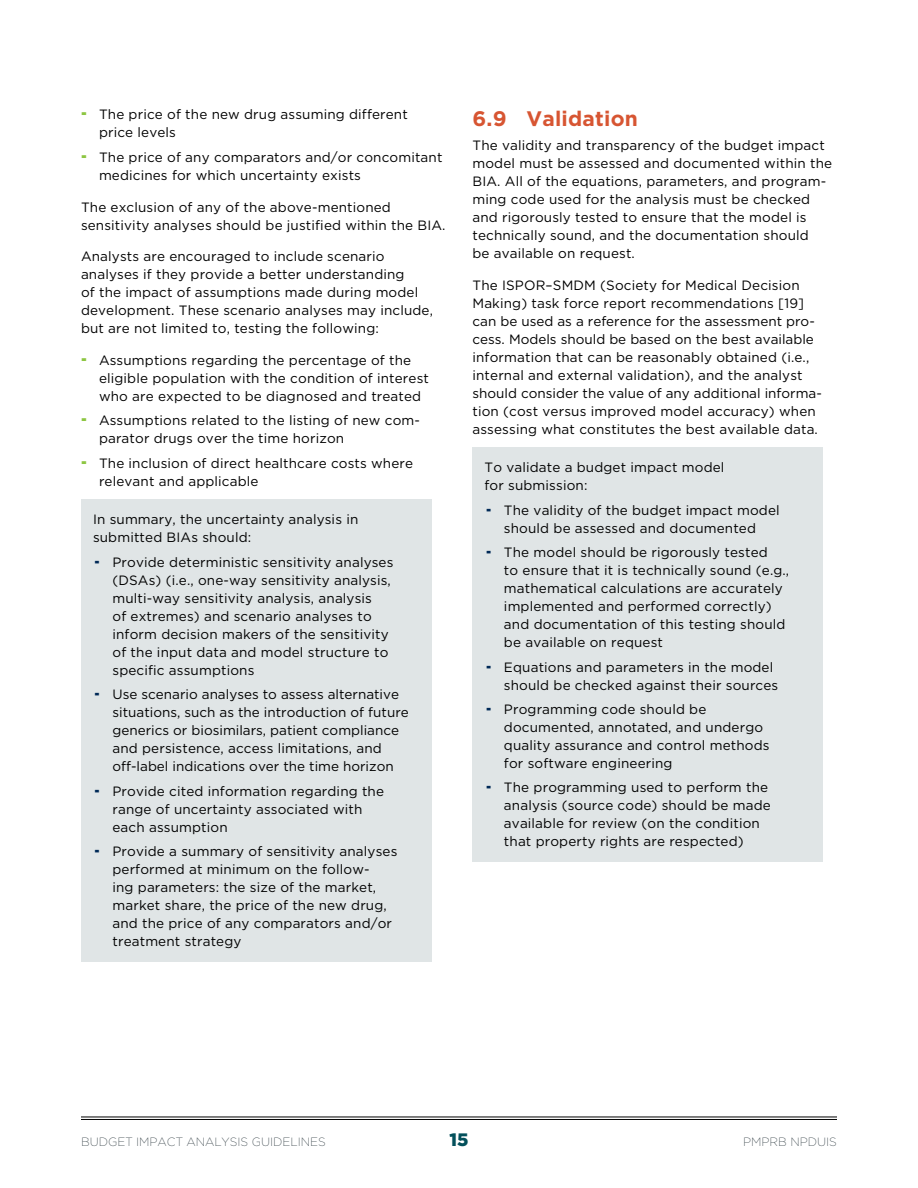
<style>
.page{position:relative;width:918px;height:1188px;background:#fff}
.page>*{position:absolute;margin:0;border:0;box-sizing:border-box;transform-origin:0 0}
.t1{font:700 21px "Gotham HTF";letter-spacing:.01em;color:#d75532}
.t2{font:900 18px "Gotham HTF";color:#03505b}
.t3{font:13.5px/18px "Gotham HTF";letter-spacing:.01em;color:#000}
.t4{font:200 12px "Gotham HTF";color:#303c42}
</style>
<div class="page">
<hr style="left:81px;top:1117px;width:756px;height:1px;background:#000">
<hr style="left:81px;top:1119px;width:756px;height:1px;background:#000">
<div style="left:81px;top:500px;width:351px;height:58px;background:#e0e5e6"></div>
<div style="left:81px;top:549px;width:351px;height:141px;background:#e0e5e6"></div>
<div style="left:81px;top:681px;width:351px;height:106px;background:#e0e5e6"></div>
<div style="left:81px;top:778px;width:351px;height:69px;background:#e0e5e6"></div>
<div style="left:81px;top:838px;width:351px;height:124px;background:#e0e5e6"></div>
<div style="left:472px;top:447px;width:352px;height:59px;background:#e0e5e6"></div>
<div style="left:472px;top:497px;width:352px;height:51px;background:#e0e5e6"></div>
<div style="left:472px;top:539px;width:352px;height:124px;background:#e0e5e6"></div>
<div style="left:472px;top:654px;width:352px;height:51px;background:#e0e5e6"></div>
<div style="left:472px;top:696px;width:352px;height:88px;background:#e0e5e6"></div>
<div style="left:472px;top:774px;width:352px;height:88px;background:#e0e5e6"></div>
<p class="t3" style="left:99px;top:105px;width:310px">The price of the new drug assuming different price levels</p>
<p class="t3" style="left:99px;top:148px;width:345px">The price of any comparators and/or concomitant medicines for which uncertainty exists</p>
<p class="t3" style="left:81px;top:198px;width:366px">The exclusion of any of the above-mentioned sensitivity analyses should be justified within the BIA.</p>
<p class="t3" style="left:81px;top:247px;width:354px">Analysts are encouraged to include scenario analyses if they provide a better understanding<br>of the impact of assumptions made during model development. These scenario analyses may include, but are not limited to, testing the following:</p>
<p class="t3" style="left:99px;top:351px;width:332px">Assumptions regarding the percentage of the eligible population with the condition of interest who are expected to be diagnosed and treated</p>
<p class="t3" style="left:99px;top:411px;width:323px">Assumptions related to the listing of new com&shy;parator drugs over the time horizon</p>
<p class="t3" style="left:99px;top:454px;width:316px">The inclusion of direct healthcare costs where relevant and applicable</p>
<p class="t3" style="left:93px;top:510px;width:267px">In summary, the uncertainty analysis in submitted BIAs should:</p>
<p class="t3" style="left:112px;top:553px;width:283px">Provide deterministic sensitivity analyses (DSAs) (i.e., one-way sensitivity analysis, multi-way sensitivity analysis, analysis<br>of extremes) and scenario analyses to inform decision makers of the sensitivity of the input data and model structure to specific assumptions</p>
<p class="t3" style="left:112px;top:685px;width:298px">Use scenario analyses to assess alternative situations, such as the introduction of future generics or biosimilars, patient compliance and persistence, access limitations, and off-label indications over the time horizon</p>
<p class="t3" style="left:112px;top:782px;width:273px">Provide cited information regarding the range of uncertainty associated with each assumption</p>
<p class="t3" style="left:112px;top:842px;width:286px">Provide a summary of sensitivity analyses performed at minimum on the follow-<br>ing parameters: the size of the market, market share, the price of the new drug, and the price of any comparators and/or treatment strategy</p>
<h1 class="t1" style="left:472px;top:106px;width:167px">6.9 Validation</h1>
<p class="t3" style="left:472px;top:136px;width:361px">The validity and transparency of the budget impact model must be assessed and documented within the BIA. All of the equations, parameters, and program&shy;ming code used for the analysis must be checked and rigorously tested to ensure that the model is technically sound, and the documentation should<br>be available on request.</p>
<p class="t3" style="left:472px;top:276px;width:351px">The ISPOR–SMDM (Society for Medical Decision Making) task force report recommendations [19] can be used as a reference for the assessment pro&shy;cess. Models should be based on the best available information that can be reasonably obtained (i.e., internal and external validation), and the analyst should consider the value of any additional informa&shy;tion (cost versus improved model accuracy) when assessing what constitutes the best available data.</p>
<p class="t3" style="left:485px;top:458px;width:241px">To validate a budget impact model for submission:</p>
<p class="t3" style="left:504px;top:501px;width:277px">The validity of the budget impact model should be assessed and documented</p>
<p class="t3" style="left:504px;top:543px;width:287px">The model should be rigorously tested<br>to ensure that it is technically sound (e.g., mathematical calculations are accurately implemented and performed correctly) and documentation of this testing should be available on request</p>
<p class="t3" style="left:504px;top:658px;width:276px">Equations and parameters in the model should be checked against their sources</p>
<p class="t3" style="left:504px;top:700px;width:267px">Programming code should be documented, annotated, and undergo quality assurance and control methods for software engineering</p>
<p class="t3" style="left:504px;top:778px;width:268px">The programming used to perform the analysis (source code) should be made available for review (on the condition that property rights are respected)</p>
<p class="t4" style="left:81px;top:1135px;width:246px">BUDGET IMPACT ANALYSIS GUIDELINES</p>
<h2 class="t2" style="left:450px;top:1129px;width:20px">15</h2>
<p class="t4" style="left:743px;top:1135px;width:95px">PMPRB NPDUIS</p>
</div>
